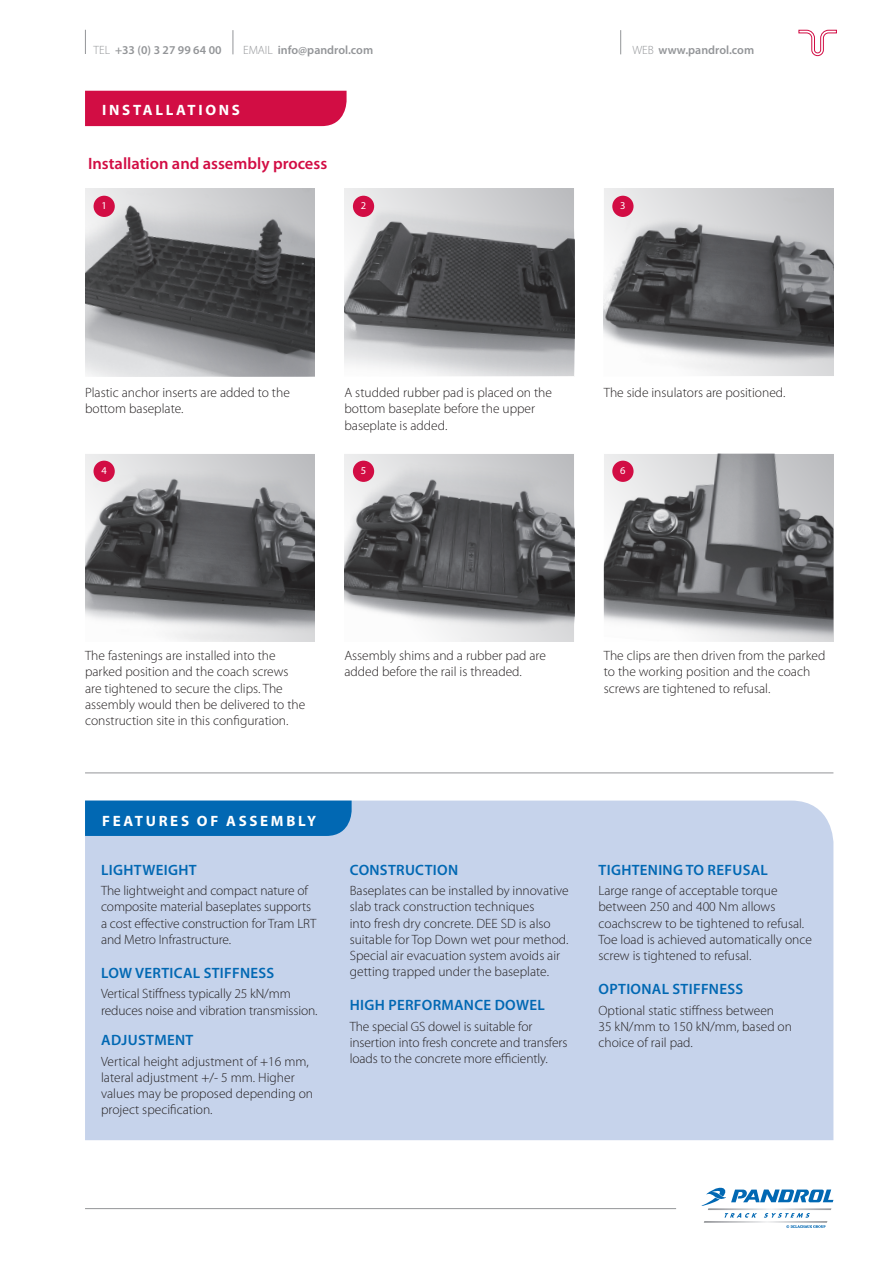
<style>
.page{position:relative;width:893px;height:1263px;background:#fff}
.page>*{position:absolute;margin:0;border:0;box-sizing:border-box;transform-origin:0 0}
.t1{font:600 16.5px "Myriad Pro";color:#d20d44}
.t2{font:600 15px "Myriad Pro";letter-spacing:.02em;color:#0168b3}
.t3{font:700 15px "Myriad Pro";letter-spacing:.18em;color:#fff}
.t4{font:300 13.5px/16.2px "Myriad Pro";color:#231f20}
.t5{font:600 12px "Myriad Pro";color:#939598}
.t6{font:10.5px "Myriad Pro";color:#fff}
.s1{font-weight:300}
</style>
<div class="page">
<svg style="left:604px;top:188px;width:229px;height:188px;background:#929294"></svg>
<svg style="left:604px;top:454px;width:229px;height:188px;background:#88898b"></svg>
<svg style="left:344px;top:188px;width:230px;height:188px;background:#89898b"></svg>
<svg style="left:344px;top:454px;width:230px;height:188px;background:#898a8c"></svg>
<svg style="left:85px;top:188px;width:230px;height:188px;background:#7f8082"></svg>
<svg style="left:85px;top:454px;width:230px;height:188px;background:#87888a"></svg>
<div style="left:85px;top:800px;width:748px;height:340px;background:#c6d3eb"></div>
<div style="left:85px;top:800px;width:267px;height:36px;background:#0168b3"></div>
<hr style="left:85px;top:772px;width:748px;height:1px;background:#939598">
<hr style="left:85px;top:1208px;width:591px;height:1px;background:#939598">
<svg style="left:85px;top:30px;width:1px;height:24px"></svg>
<svg style="left:620px;top:30px;width:1px;height:24px"></svg>
<svg style="left:233px;top:30px;width:1px;height:24px"></svg>
<svg style="left:702px;top:1188px;width:131px;height:40px"></svg>
<div style="left:85px;top:91px;width:262px;height:35px;background:#d20d44"></div>
<div style="left:94px;top:196px;width:21px;height:21px;background:#d20d44;border-radius:50%"></div>
<div style="left:353px;top:196px;width:21px;height:21px;background:#d20d44;border-radius:50%"></div>
<div style="left:612px;top:196px;width:22px;height:21px;background:#d20d44;border-radius:50%"></div>
<div style="left:94px;top:461px;width:21px;height:21px;background:#d20d44;border-radius:50%"></div>
<div style="left:353px;top:461px;width:21px;height:21px;background:#d20d44;border-radius:50%"></div>
<div style="left:612px;top:461px;width:22px;height:21px;background:#d20d44;border-radius:50%"></div>
<svg style="left:798px;top:30px;width:39px;height:26px"></svg>
<p class="t5" style="left:94px;top:44px;width:129px"><span class="s1">TEL</span> +33 (0) 3 27 99 64 00</p>
<p class="t5" style="left:243px;top:43px;width:132px"><span class="s1">EMAIL</span> info@pandrol.com</p>
<p class="t5" style="left:632px;top:43px;width:123px"><span class="s1">WEB</span> www.pandrol.com</p>
<p class="t3" style="left:102px;top:101px;width:139px">INSTALLATIONS</p>
<p class="t1" style="left:88px;top:154px;width:241px">Installation and assembly process</p>
<p class="t6" style="left:101px;top:200px;width:7px">1</p>
<p class="t6" style="left:361px;top:200px;width:7px">2</p>
<p class="t6" style="left:620px;top:200px;width:7px">3</p>
<p class="t4" style="left:85px;top:384px;width:206px">Plastic anchor inserts are added to the bottom baseplate.</p>
<p class="t4" style="left:344px;top:384px;width:209px">A studded rubber pad is placed on the bottom baseplate before the upper baseplate is added.</p>
<p class="t4" style="left:604px;top:384px;width:183px">The side insulators are positioned.</p>
<p class="t6" style="left:101px;top:465px;width:7px">4</p>
<p class="t6" style="left:361px;top:465px;width:7px">5</p>
<p class="t6" style="left:620px;top:465px;width:7px">6</p>
<p class="t4" style="left:85px;top:647px;width:222px">The fastenings are installed into the parked position and the coach screws are tightened to secure the clips. The assembly would then be delivered to the construction site in this configuration.</p>
<p class="t4" style="left:344px;top:647px;width:203px">Assembly shims and a rubber pad are added before the rail is threaded.</p>
<p class="t4" style="left:604px;top:647px;width:223px">The clips are then driven from the parked to the working position and the coach screws are tightened to refusal.</p>
<p class="t3" style="left:102px;top:812px;width:215px">FEATURES OF ASSEMBLY</p>
<p class="t2" style="left:101px;top:861px;width:97px">LIGHTWEIGHT</p>
<p class="t4" style="left:101px;top:882px;width:217px">The lightweight and compact nature of composite material baseplates supports a cost effective construction for Tram LRT and Metro Infrastructure.</p>
<p class="t2" style="left:101px;top:965px;width:175px">LOW VERTICAL STIFFNESS</p>
<p class="t4" style="left:101px;top:986px;width:218px">Vertical Stiffness typically 25 kN/mm reduces noise and vibration transmission.</p>
<p class="t2" style="left:101px;top:1032px;width:94px">ADJUSTMENT</p>
<p class="t4" style="left:101px;top:1053px;width:213px">Vertical height adjustment of +16 mm, lateral adjustment +/- 5 mm. Higher values may be proposed depending on project specification.</p>
<p class="t2" style="left:350px;top:861px;width:110px">CONSTRUCTION</p>
<p class="t4" style="left:350px;top:882px;width:220px">Baseplates can be installed by innovative slab track construction techniques<br>into fresh dry concrete. DEE SD is also suitable for Top Down wet pour method.<br>Special air evacuation system avoids air getting trapped under the baseplate.</p>
<p class="t2" style="left:350px;top:997px;width:196px">HIGH PERFORMANCE DOWEL</p>
<p class="t4" style="left:350px;top:1018px;width:219px">The special GS dowel is suitable for insertion into fresh concrete and transfers loads to the concrete more efficiently.</p>
<p class="t2" style="left:599px;top:861px;width:171px">TIGHTENING TO REFUSAL</p>
<p class="t4" style="left:598px;top:882px;width:215px">Large range of acceptable torque between 250 and 400 Nm allows coachscrew to be tightened to refusal.<br>Toe load is achieved automatically once screw is tightened to refusal.</p>
<p class="t2" style="left:599px;top:981px;width:146px">OPTIONAL STIFFNESS</p>
<p class="t4" style="left:598px;top:1002px;width:195px">Optional static stiffness between<br>35 kN/mm to 150 kN/mm, based on choice of rail pad.</p>
</div>
